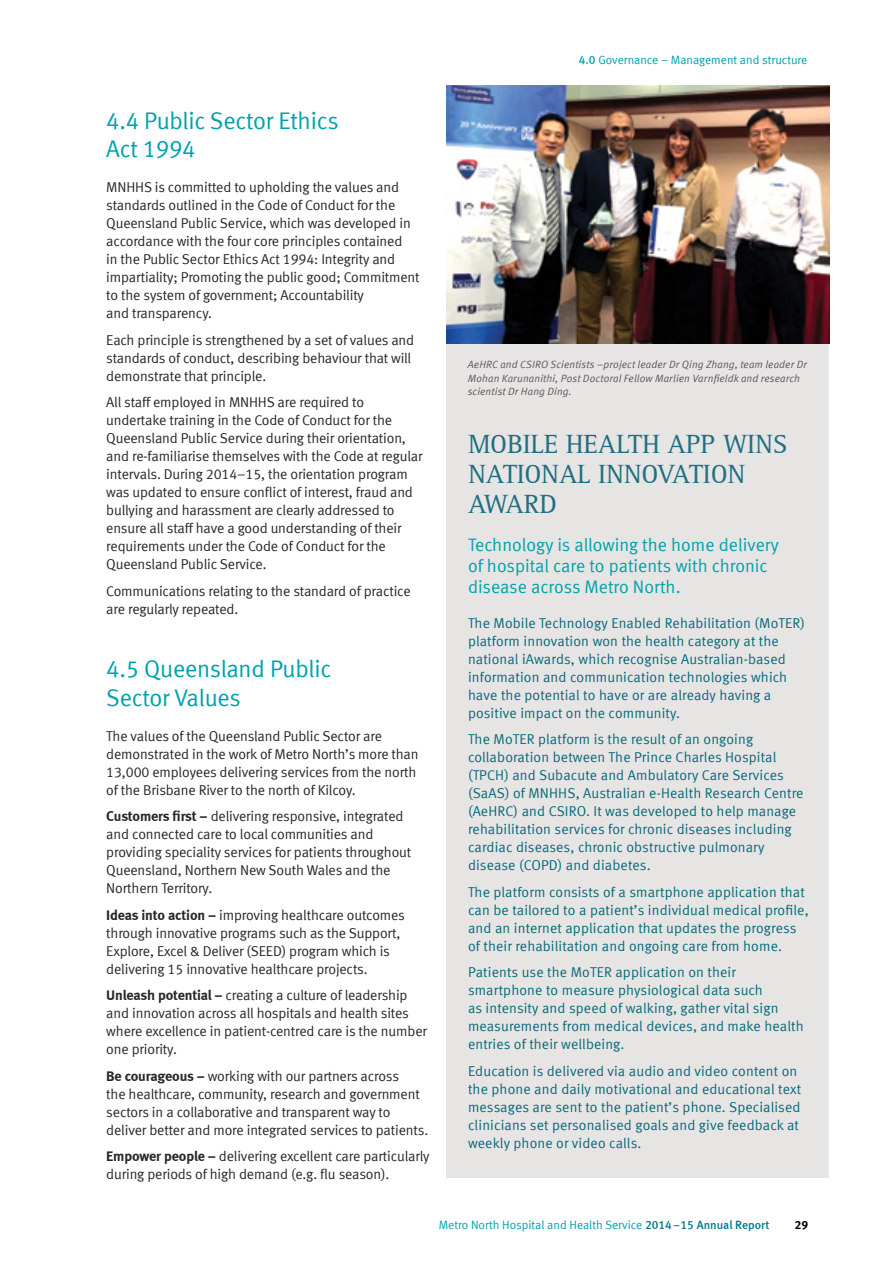
<style>
.page{position:relative;width:893px;height:1263px;background:#fff}
.page>*{position:absolute;margin:0;border:0;box-sizing:border-box;transform-origin:0 0}
.t1{font:27px/30px "Agfa Rotis Serif";letter-spacing:-.01em;color:#216f82}
.t2{font:24px/28.5px "Meta Normal LF";letter-spacing:-.01em;color:#00a2ae}
.t3{font:18px/21px "Meta Normal LF";color:#00a2ae}
.t4{font:14.25px/18px "Meta Normal LF";letter-spacing:-.01em;color:#292829}
.t5{font:14.25px/18px "Meta Normal LF";letter-spacing:.01em;color:#086a7d}
.t6{font:12px "Meta Normal LF";color:#00a2ae}
.t7{font:12px "Meta Bold LF Caps";color:#000}
.t8{font:italic 10.5px/13.5px "Meta Normal LF";letter-spacing:.015em;color:#58595b}
.s1{font-family:"Meta Medium LF Caps"}
.s2{font-family:"Meta Bold LF"}
.s3{font-family:"Meta Medium LF";color:#00788c}
</style>
<div class="page">
<div style="left:446px;top:85px;width:383px;height:1093px;background:#e7e5e3"></div>
<img style="left:447px;top:85px;width:382px;height:259px">
<p class="t6" style="left:579px;top:53px;width:230px"><span class="s1">4.0</span> Governance – Management and structure</p>
<h2 class="t2" style="left:106px;top:106px;width:234px">4.4 Public Sector Ethics<br>Act 1994</h2>
<p class="t4" style="left:106px;top:178px;width:315px">MNHHS is committed to upholding the values and standards outlined in the Code of Conduct for the Queensland Public Service, which was developed in accordance with the four core principles contained<br>in the Public Sector Ethics Act 1994: Integrity and impartiality; Promoting the public good; Commitment to the system of government; Accountability<br>and transparency.</p>
<p class="t4" style="left:106px;top:331px;width:309px">Each principle is strengthened by a set of values and standards of conduct, describing behaviour that will demonstrate that principle.</p>
<p class="t4" style="left:106px;top:393px;width:318px">All staff employed in MNHHS are required to undertake training in the Code of Conduct for the Queensland Public Service during their orientation, and re-familiarise themselves with the Code at regular intervals. During 2014–15, the orientation program was updated to ensure conflict of interest, fraud and bullying and harassment are clearly addressed to ensure all staff have a good understanding of their requirements under the Code of Conduct for the Queensland Public Service.</p>
<p class="t4" style="left:106px;top:582px;width:306px">Communications relating to the standard of practice are regularly repeated.</p>
<h2 class="t2" style="left:106px;top:654px;width:227px">4.5 Queensland Public<br>Sector Values</h2>
<p class="t4" style="left:106px;top:727px;width:314px">The values of the Queensland Public Sector are demonstrated in the work of Metro North’s more than 13,000 employees delivering services from the north of the Brisbane River to the north of Kilcoy.</p>
<p class="t4" style="left:106px;top:807px;width:307px"><span class="s2">Customers first –</span> delivering responsive, integrated and connected care to local communities and providing speciality services for patients throughout Queensland, Northern New South Wales and the Northern Territory.</p>
<p class="t4" style="left:106px;top:906px;width:300px"><span class="s2">Ideas into action –</span> improving healthcare outcomes through innovative programs such as the Support, Explore, Excel &amp; Deliver (SEED) program which is delivering 15 innovative healthcare projects.</p>
<p class="t4" style="left:106px;top:986px;width:322px"><span class="s2">Unleash potential –</span> creating a culture of leadership and innovation across all hospitals and health sites where excellence in patient-centred care is the number one priority.</p>
<p class="t4" style="left:106px;top:1067px;width:323px"><span class="s2">Be courageous –</span> working with our partners across<br>the healthcare, community, research and government sectors in a collaborative and transparent way to deliver better and more integrated services to patients.</p>
<p class="t4" style="left:106px;top:1147px;width:325px"><span class="s2">Empower people –</span> delivering excellent care particularly during periods of high demand (e.g. flu season).</p>
<p class="t8" style="left:468px;top:358px;width:341px">AeHRC and CSIRO Scientists –project leader Dr Qing Zhang, team leader Dr<br>Mohan Karunanithi, Post Doctoral Fellow Marlien Varnfieldk and research scientist Dr Hang Ding.</p>
<h1 class="t1" style="left:468px;top:430px;width:321px">MOBILE HEALTH APP WINS<br>NATIONAL INNOVATION<br>AWARD</h1>
<p class="t3" style="left:468px;top:534px;width:312px">Technology is allowing the home delivery of hospital care to patients with chronic disease across Metro North.</p>
<p class="t5" style="left:468px;top:614px;width:338px">The Mobile Technology Enabled Rehabilitation (MoTER) platform innovation won the health category at the national iAwards, which recognise Australian-based information and communication technologies which have the potential to have or are already having a positive impact on the community.</p>
<p class="t5" style="left:468px;top:730px;width:337px">The MoTER platform is the result of an ongoing collaboration between The Prince Charles Hospital (TPCH) and Subacute and Ambulatory Care Services (SaAS) of MNHHS, Australian e-Health Research Centre (AeHRC) and CSIRO. It was developed to help manage rehabilitation services for chronic diseases including cardiac diseases, chronic obstructive pulmonary disease (COPD) and diabetes.</p>
<p class="t5" style="left:468px;top:883px;width:342px">The platform consists of a smartphone application that can be tailored to a patient’s individual medical profile, and an internet application that updates the progress of their rehabilitation and ongoing care from home.</p>
<p class="t5" style="left:468px;top:963px;width:337px">Patients use the MoTER application on their smartphone to measure physiological data such<br>as intensity and speed of walking, gather vital sign measurements from medical devices, and make health entries of their wellbeing.</p>
<p class="t5" style="left:468px;top:1062px;width:335px">Education is delivered via audio and video content on the phone and daily motivational and educational text messages are sent to the patient’s phone. Specialised clinicians set personalised goals and give feedback at weekly phone or video calls.</p>
<p class="t6" style="left:439px;top:1218px;width:332px">Metro North Hospital and Health Service <span class="s3">2014–15 Annual Report</span></p>
<p class="t7" style="left:795px;top:1218px;width:15px">29</p>
</div>
